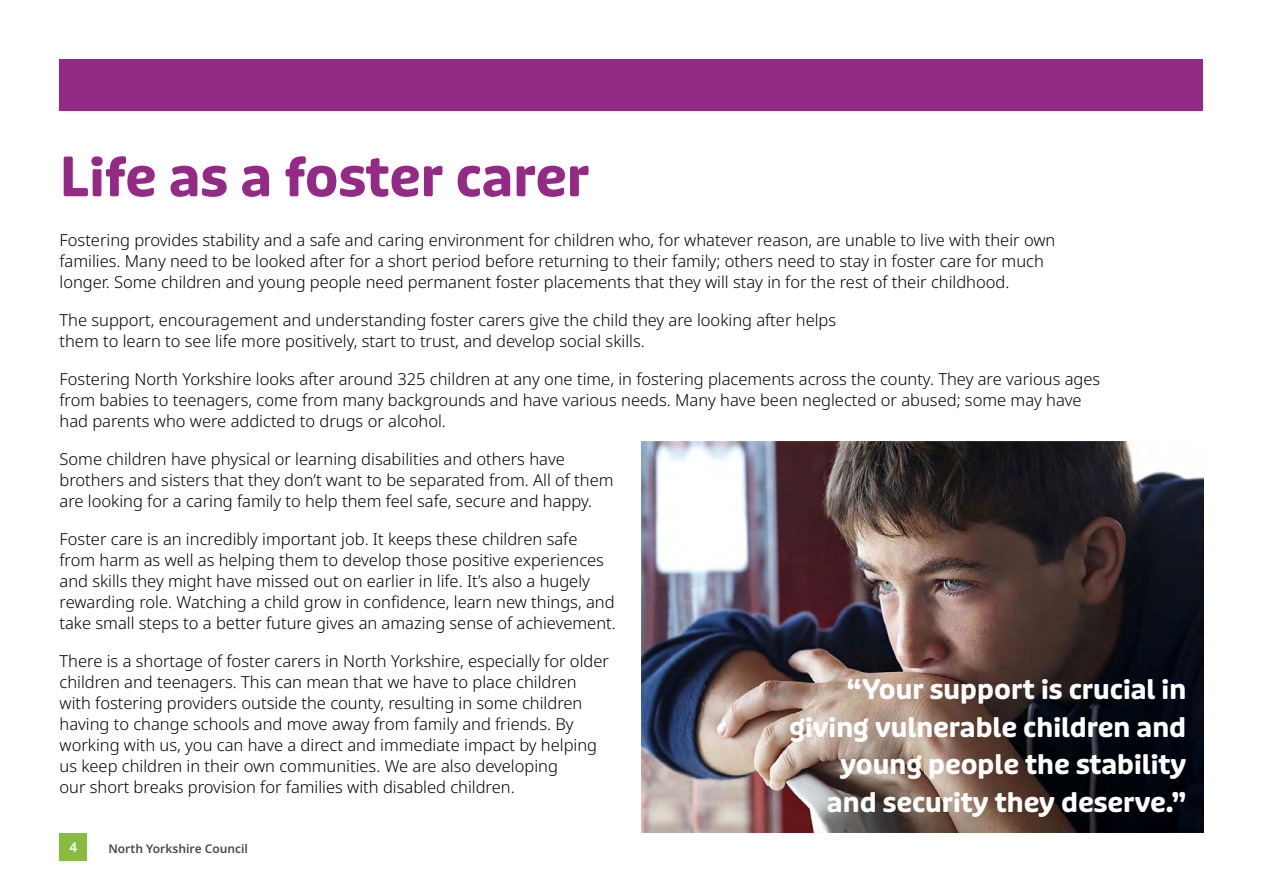
<style>
.page{position:relative;width:1263px;height:893px;background:#fff}
.page>*{position:absolute;margin:0;border:0;box-sizing:border-box;transform-origin:0 0}
.t1{font:700 54px "Puffin Display Soft";color:#942a86}
.t2{font:700 27px/37.5px "Puffin Display Soft";color:#fff;text-align:right}
.t3{font:300 16.5px/21px "Noto Sans";color:#000}
.t4{font:600 13.5px "Noto Sans";color:#fff}
.t5{font:600 12px "Noto Sans";color:#4a4a49}
</style>
<div class="page">
<div style="left:60px;top:833px;width:27px;height:28px;background:#86bd40"></div>
<div style="left:60px;top:60px;width:1143px;height:51px;background:#942a86"></div>
<img style="left:641px;top:442px;width:562px;height:390px">
<h1 class="t1" style="left:60px;top:144px;width:531px">Life as a foster carer</h1>
<p class="t3" style="left:60px;top:229px;width:997px">Fostering provides stability and a safe and caring environment for children who, for whatever reason, are unable to live with their own families. Many need to be looked after for a short period before returning to their family; others need to stay in foster care for much longer. Some children and young people need permanent foster placements that they will stay in for the rest of their childhood.</p>
<p class="t3" style="left:60px;top:309px;width:778px">The support, encouragement and understanding foster carers give the child they are looking after helps them to learn to see life more positively, start to trust, and develop social skills.</p>
<p class="t3" style="left:60px;top:368px;width:1042px">Fostering North Yorkshire looks after around 325 children at any one time, in fostering placements across the county. They are various ages from babies to teenagers, come from many backgrounds and have various needs. Many have been neglected or abused; some may have had parents who were addicted to drugs or alcohol.</p>
<p class="t3" style="left:60px;top:449px;width:556px">Some children have physical or learning disabilities and others have brothers and sisters that they don’t want to be separated from. All of them are looking for a caring family to help them feel safe, secure and happy.</p>
<p class="t3" style="left:60px;top:529px;width:546px">Foster care is an incredibly important job. It keeps these children safe from harm as well as helping them to develop those positive experiences and skills they might have missed out on earlier in life. It’s also a hugely</p>
<p class="t3" style="left:60px;top:592px;width:557px">rewarding role. Watching a child grow in confidence, learn new things, and</p>
<p class="t3" style="left:60px;top:613px;width:558px">take small steps to a better future gives an amazing sense of achievement.</p>
<p class="t3" style="left:60px;top:651px;width:551px">There is a shortage of foster carers in North Yorkshire, especially for older children and teenagers. This can mean that we have to place children with fostering providers outside the county, resulting in some children having to change schools and move away from family and friends. By working with us, you can have a direct and immediate impact by helping us keep children in their own communities. We are also developing<br>our short breaks provision for families with disabled children.</p>
<p class="t2" style="left:789px;top:672px;width:398px">“Your support is crucial in giving vulnerable children and young people the stability and security they deserve.”</p>
<p class="t4" style="left:69px;top:839px;width:9px">4</p>
<p class="t5" style="left:108px;top:841px;width:141px">North Yorkshire Council</p>
</div>
